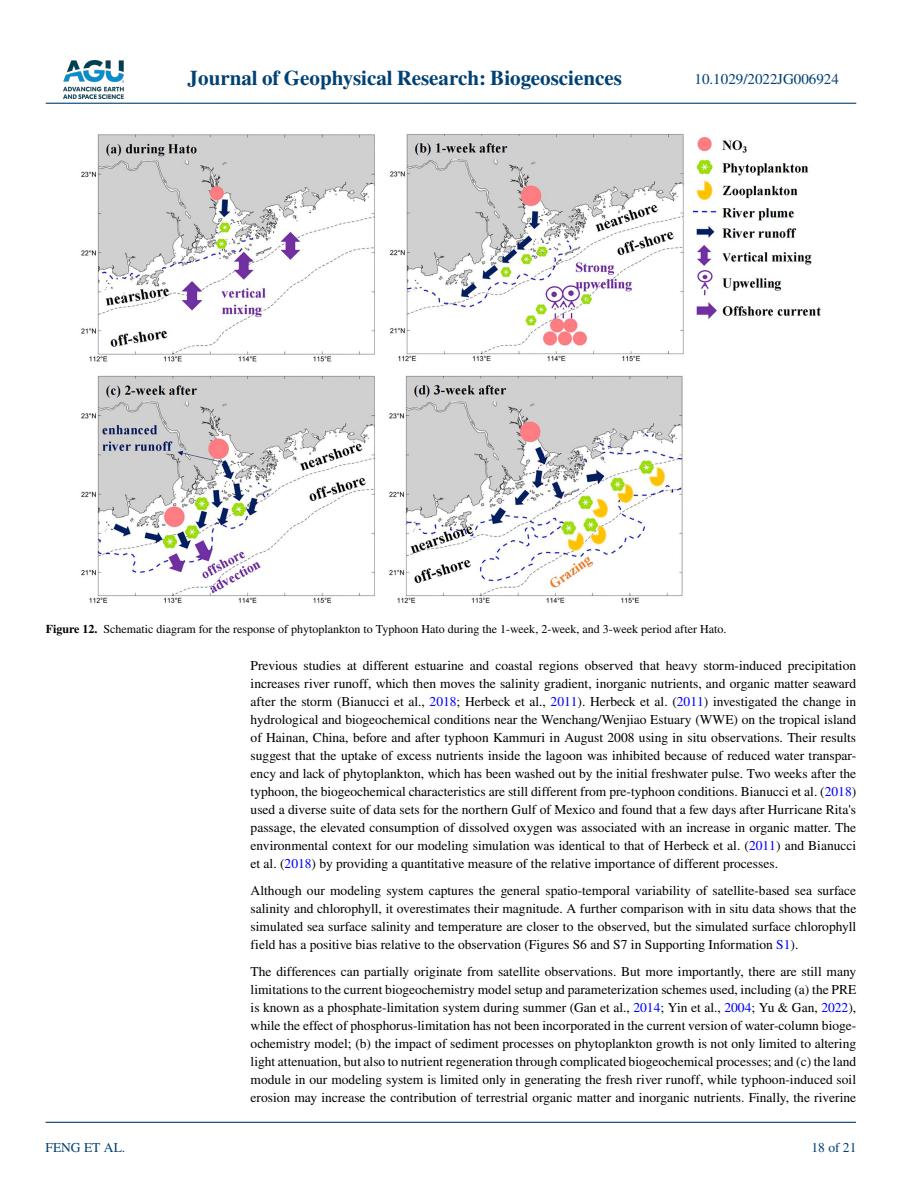
<style>
.page{position:relative;width:902px;height:1183px;background:#fff}
.page>*{position:absolute;margin:0;border:0;box-sizing:border-box;transform-origin:0 0}
.t1{font:700 21px "STIX";color:#004174}
.t2{font:15px "STIX";color:#004174}
.t3{font:13.5px/18px "STIX";color:#000;text-align:justify}
.t4{font:13.5px "STIX";color:#004174}
.t5{font:12px "STIX";color:#000}
.s1{font-weight:700}
.s2{color:#00f}
</style>
<div class="page">
<img style="left:63px;top:60px;width:60px;height:39px">
<hr style="left:46px;top:103px;width:810px;height:1px;background:#004174">
<hr style="left:45px;top:1121px;width:810px;height:1px;background:#004174">
<img style="left:81px;top:134px;width:740px;height:470px">
<h1 class="t1" style="left:188px;top:66px;width:435px">Journal of Geophysical Research: Biogeosciences</h1>
<p class="t2" style="left:694px;top:69px;width:146px">10.1029/2022JG006924</p>
<p class="t5" style="left:46px;top:620px;width:682px"><span class="s1">Figure 12.</span> Schematic diagram for the response of phytoplankton to Typhoon Hato during the 1-week, 2-week, and 3-week period after Hato.</p>
<p class="t4" style="left:45px;top:1138px;width:81px">FENG ET AL.</p>
<p class="t3" style="left:250px;top:657px;width:607px">Previous studies at different estuarine and coastal regions observed that heavy storm-induced precipitation increases river runoff, which then moves the salinity gradient, inorganic nutrients, and organic matter seaward after the storm (Bianucci et al., <span class="s2">2018</span>; Herbeck et al., <span class="s2">2011</span>). Herbeck et al. (<span class="s2">2011</span>) investigated the change in hydrological and biogeochemical conditions near the Wenchang/Wenjiao Estuary (WWE) on the tropical island of Hainan, China, before and after typhoon Kammuri in August 2008 using in situ observations. Their results suggest that the uptake of excess nutrients inside the lagoon was inhibited because of reduced water transpar&shy;ency and lack of phytoplankton, which has been washed out by the initial freshwater pulse. Two weeks after the typhoon, the biogeochemical characteristics are still different from pre-typhoon conditions. Bianucci et al. (<span class="s2">2018</span>) used a diverse suite of data sets for the northern Gulf of Mexico and found that a few days after Hurricane Rita's passage, the elevated consumption of dissolved oxygen was associated with an increase in organic matter. The environmental context for our modeling simulation was identical to that of Herbeck et al. (<span class="s2">2011</span>) and Bianucci et al. (<span class="s2">2018</span>) by providing a quantitative measure of the relative importance of different processes.</p>
<p class="t3" style="left:250px;top:881px;width:607px">Although our modeling system captures the general spatio-temporal variability of satellite-based sea surface salinity and chlorophyll, it overestimates their magnitude. A further comparison with in situ data shows that the simulated sea surface salinity and temperature are closer to the observed, but the simulated surface chlorophyll field has a positive bias relative to the observation (Figures S6 and S7 in Supporting Information <span class="s2">S1</span>).</p>
<p class="t3" style="left:250px;top:962px;width:607px">The differences can partially originate from satellite observations. But more importantly, there are still many limitations to the current biogeochemistry model setup and parameterization schemes used, including (a) the PRE is known as a phosphate-limitation system during summer (Gan et al., <span class="s2">2014</span>; Yin et al., <span class="s2">2004</span>; Yu &amp; Gan, <span class="s2">2022</span>), while the effect of phosphorus-limitation has not been incorporated in the current version of water-column bioge&shy;ochemistry model; (b) the impact of sediment processes on phytoplankton growth is not only limited to altering light attenuation, but also to nutrient regeneration through complicated biogeochemical processes; and (c) the land module in our modeling system is limited only in generating the fresh river runoff, while typhoon-induced soil erosion may increase the contribution of terrestrial organic matter and inorganic nutrients. Finally, the riverine</p>
<p class="t4" style="left:811px;top:1138px;width:46px">18 of 21</p>
</div>
